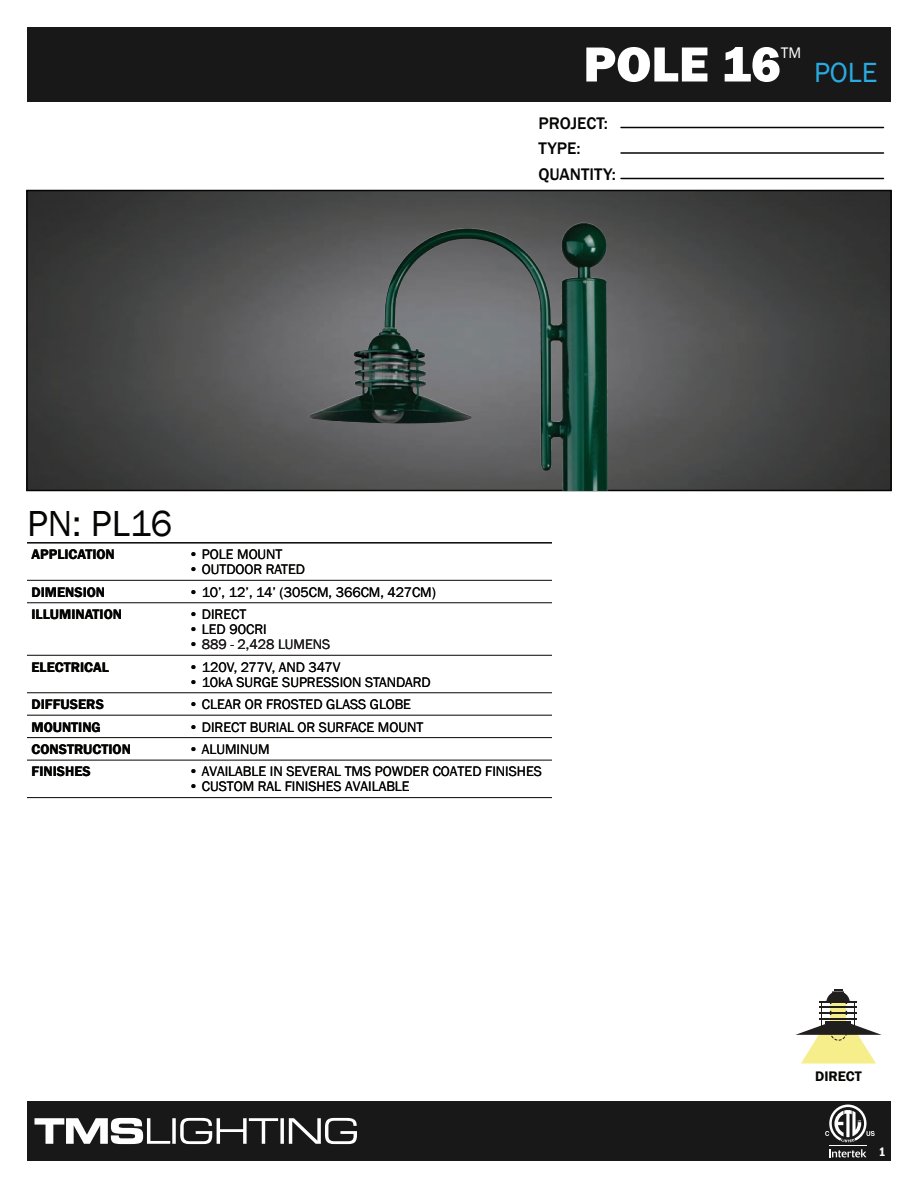
<style>
.page{position:relative;width:918px;height:1188px;background:#fff}
.page>*{position:absolute;margin:0;border:0;box-sizing:border-box;transform-origin:0 0}
.t1{font:800 51px "Franklin Gothic";color:#fff}
.t2{font:37.2px "Franklin Gothic";color:#050504}
.t3{font:28.5px "Franklin Gothic";color:#29aae1}
.t4{font:500 17.25px "Franklin Gothic";color:#050504}
.t5{font:15.75px "Franklin Gothic";color:#fff}
.t6{font:14.25px "Franklin Gothic";color:#050504}
.t7{font:600 14.25px "Franklin Gothic";color:#050504}
.t8{font:14.25px "Franklin Gothic";color:#231f20}
.t9{font:600 condensed 12.75px "Franklin Gothic";color:#fff}
.s1{color:#050504}
</style>
<div class="page">
<div style="left:27px;top:27px;width:864px;height:75px;background:#181818"></div>
<div style="left:27px;top:1101px;width:864px;height:60px;background:#181818"></div>
<svg style="left:829px;top:1149px;width:37px;height:8px"></svg>
<hr style="left:829px;top:1145px;width:38px;height:1px;background:#fff">
<svg style="left:825px;top:1105px;width:50px;height:37px"></svg>
<svg style="left:34px;top:1118px;width:323px;height:26px"></svg>
<hr style="left:621px;top:178px;width:263px;height:1px;background:#050504">
<hr style="left:621px;top:152px;width:263px;height:2px;background:#050504">
<hr style="left:621px;top:127px;width:263px;height:1px;background:#050504">
<img style="left:29px;top:193px;width:860px;height:295px">
<hr style="left:27px;top:580px;width:525px;height:1px;background:#050504">
<hr style="left:27px;top:602px;width:525px;height:1px;background:#050504">
<hr style="left:27px;top:655px;width:525px;height:1px;background:#050504">
<hr style="left:27px;top:692px;width:525px;height:1px;background:#050504">
<hr style="left:27px;top:715px;width:525px;height:1px;background:#050504">
<hr style="left:27px;top:737px;width:525px;height:1px;background:#050504">
<hr style="left:27px;top:760px;width:525px;height:1px;background:#050504">
<hr style="left:27px;top:797px;width:525px;height:1px;background:#050504">
<div style="left:26px;top:190px;width:866px;height:301px;border:2px solid #050504"></div>
<hr style="left:27px;top:542px;width:525px;height:2px;background:#050504">
<img style="left:308px;top:220px;width:302px;height:270px">
<svg style="left:795px;top:989px;width:87px;height:75px"></svg>
<h1 class="t1" style="left:583px;top:31px;width:199px">POLE 16</h1>
<p class="t5" style="left:781px;top:42px;width:22px">TM</p>
<p class="t4" style="left:538px;top:112px;width:71px">PROJECT:</p>
<p class="t4" style="left:538px;top:138px;width:44px">TYPE:</p>
<p class="t4" style="left:538px;top:163px;width:79px">QUANTITY:</p>
<h3 class="t3" style="left:814px;top:54px;width:65px">POLE</h3>
<h2 class="t2" style="left:27px;top:501px;width:147px">PN: PL16</h2>
<p class="t7" style="left:32px;top:546px;width:85px">APPLICATION</p>
<p class="t6" style="left:189px;top:546px;width:95px">• POLE MOUNT</p>
<p class="t6" style="left:189px;top:561px;width:118px">• OUTDOOR RATED</p>
<p class="t7" style="left:32px;top:583px;width:75px">DIMENSION</p>
<p class="t6" style="left:189px;top:583px;width:249px">• 10’, 12’, 14’ (305CM, 366CM, 427CM)</p>
<p class="t7" style="left:32px;top:606px;width:92px">ILLUMINATION</p>
<p class="t6" style="left:189px;top:606px;width:59px">• DIRECT</p>
<p class="t6" style="left:189px;top:621px;width:79px">• LED 90CRI</p>
<p class="t8" style="left:189px;top:636px;width:143px"><span class="s1">•</span> 889 - 2,428 LUMENS</p>
<p class="t7" style="left:32px;top:658px;width:79px">ELECTRICAL</p>
<p class="t6" style="left:189px;top:658px;width:153px">• 120V, 277V, AND 347V</p>
<p class="t6" style="left:189px;top:673px;width:243px">• 10kA SURGE SUPRESSION STANDARD</p>
<p class="t7" style="left:32px;top:696px;width:74px">DIFFUSERS</p>
<p class="t6" style="left:189px;top:696px;width:224px">• CLEAR OR FROSTED GLASS GLOBE</p>
<p class="t7" style="left:32px;top:718px;width:71px">MOUNTING</p>
<p class="t6" style="left:189px;top:718px;width:236px">• DIRECT BURIAL OR SURFACE MOUNT</p>
<p class="t7" style="left:32px;top:740px;width:101px">CONSTRUCTION</p>
<p class="t6" style="left:189px;top:740px;width:82px">• ALUMINUM</p>
<p class="t7" style="left:32px;top:763px;width:61px">FINISHES</p>
<p class="t6" style="left:189px;top:763px;width:355px">• AVAILABLE IN SEVERAL TMS POWDER COATED FINISHES</p>
<p class="t6" style="left:189px;top:778px;width:222px">• CUSTOM RAL FINISHES AVAILABLE</p>
<p class="t7" style="left:815px;top:1067px;width:48px">DIRECT</p>
<p class="t9" style="left:879px;top:1143px;width:8px">1</p>
</div>
